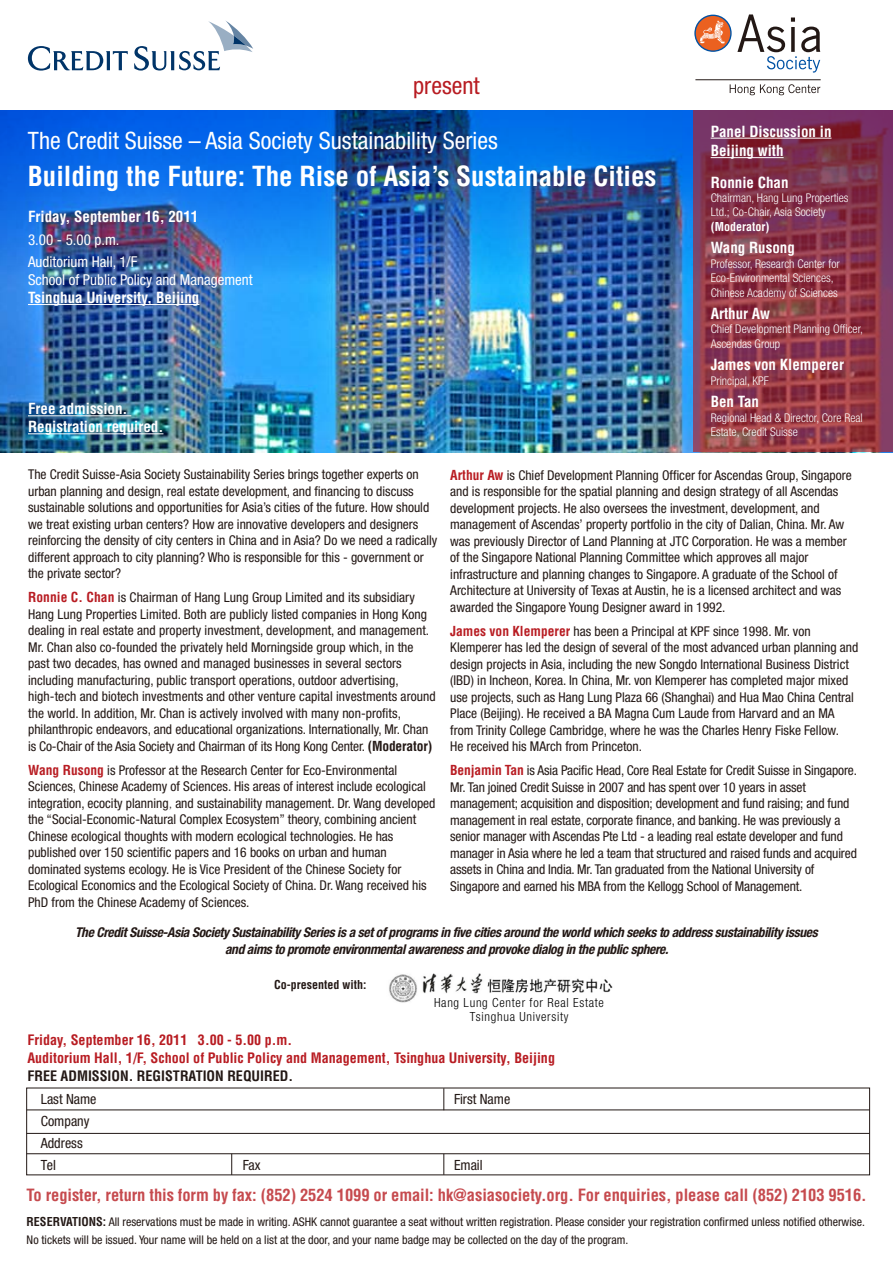
<style>
.page{position:relative;width:893px;height:1263px;background:#fff}
.page>*{position:absolute;margin:0;border:0;box-sizing:border-box;transform-origin:0 0}
.t1{font:700 condensed 27px "Helvetica";color:#fff}
.t2{font:condensed 24px "Helvetica Neue";color:#fff}
.t3{font:condensed 24px "Helvetica Neue";color:#b81c22}
.t4{font:700 condensed 16.5px "Helvetica";letter-spacing:-.005em;color:#c64a4e}
.t5{font:700 condensed 15px/19.5px "Helvetica";color:#fff}
.t6{font:condensed 15px/22.5px "Helvetica Neue";color:#fff}
.t7{font:700 condensed 14.1px/18px "Helvetica";color:#b81c22}
.t8{font:condensed 14.1px/21.9px "Helvetica Neue";color:#231815}
.t9{font:700 condensed 14.1px "Helvetica";color:#231815}
.t10{font:condensed 13.5px/16.5px "Helvetica Neue";color:#231815}
.t11{font:italic 700 condensed 13.5px/16.5px "Helvetica Neue";letter-spacing:-.025em;color:#231815;text-align:center}
.t12{font:300 condensed 12.6px/14.2px "Helvetica Neue";letter-spacing:.055em;color:#000;text-align:center}
.t13{font:condensed 12px/18px "Helvetica Neue";color:#231815}
.t14{font:300 condensed 12px/14.4px "Helvetica Neue";color:#fff}
.t15{font:700 condensed 12px "Helvetica";color:#231815}
.t16{font:700 condensed 12px "Helvetica";color:#fff}
.s1{font-family:"Helvetica";font-weight:700;color:#b81c22}
.s2{font-family:"Helvetica";font-weight:700}
.s3{font-family:"Adobe Ming Std";font-weight:300;font-stretch:normal}
</style>
<div class="page">
<img style="left:0;top:110px;width:893px;height:343px">
<svg style="left:693px;top:110px;width:200px;height:342px;background:#88354c"></svg>
<img style="left:389px;top:973px;width:224px;height:30px">
<hr style="left:27px;top:1110px;width:843px;height:1px;background:#221815">
<hr style="left:27px;top:1133px;width:843px;height:1px;background:#221815">
<hr style="left:27px;top:1153px;width:843px;height:1px;background:#221815">
<svg style="left:231px;top:1154px;width:1px;height:21px"></svg>
<svg style="left:444px;top:1154px;width:1px;height:21px"></svg>
<svg style="left:444px;top:1088px;width:1px;height:22px"></svg>
<hr style="left:695px;top:79px;width:126px;height:1px;background:#231815">
<svg style="left:730px;top:84px;width:90px;height:11px"></svg>
<svg style="left:694px;top:14px;width:126px;height:59px"></svg>
<hr style="left:711px;top:138px;width:120px;height:1px;background:#fff">
<hr style="left:711px;top:157px;width:73px;height:1px;background:#fff">
<hr style="left:28px;top:304px;width:171px;height:1px;background:#fff">
<hr style="left:28px;top:415px;width:103px;height:1px;background:#fff">
<hr style="left:28px;top:433px;width:135px;height:1px;background:#fff">
<svg style="left:28px;top:46px;width:100px;height:25px"></svg>
<svg style="left:134px;top:20px;width:119px;height:51px"></svg>
<div style="left:426px;top:995px;width:182px;height:32px;background:#fff"></div>
<h2 class="t3" style="left:413px;top:72px;width:68px">present</h2>
<h2 class="t2" style="left:28px;top:127px;width:471px">The Credit Suisse – Asia Society Sustainability Series</h2>
<h1 class="t1" style="left:28px;top:159px;width:630px">Building the Future: The Rise of Asia’s Sustainable Cities</h1>
<p class="t5" style="left:28px;top:207px;width:172px">Friday, September 16, 2011</p>
<p class="t6" style="left:28px;top:228px;width:111px">3.00 - 5.00 p.m.<br>Auditorium Hall, 1/F</p>
<p class="t6" style="left:28px;top:268px;width:226px">School of Public Policy and Management</p>
<p class="t5" style="left:28px;top:288px;width:173px">Tsinghua University, Beijing</p>
<p class="t5" style="left:28px;top:400px;width:137px;line-height:18px">Free admission.<br>Registration required.</p>
<p class="t5" style="left:711px;top:121px;width:122px">Panel Discussion in<br>Beijing with</p>
<p class="t5" style="left:711px;top:172px;width:79px">Ronnie Chan</p>
<p class="t14" style="left:711px;top:190px;width:139px">Chairman, Hang Lung Properties<br>Ltd.; Co-Chair, Asia Society</p>
<p class="t16" style="left:711px;top:219px;width:60px">(Moderator)</p>
<p class="t5" style="left:711px;top:238px;width:86px">Wang Rusong</p>
<p class="t14" style="left:711px;top:256px;width:131px">Professor, Research Center for<br>Eco-Environmental Sciences,<br>Chinese Academy of Sciences</p>
<p class="t5" style="left:711px;top:304px;width:61px">Arthur Aw</p>
<p class="t14" style="left:711px;top:322px;width:154px">Chief Development Planning Officer,<br>Ascendas Group</p>
<p class="t5" style="left:711px;top:355px;width:135px">James von Klemperer</p>
<p class="t14" style="left:711px;top:373px;width:60px">Principal, KPF</p>
<p class="t5" style="left:711px;top:392px;width:50px">Ben Tan</p>
<p class="t14" style="left:711px;top:410px;width:154px">Regional Head &amp; Director, Core Real<br>Estate, Credit Suisse</p>
<p class="t10" style="left:28px;top:466px;width:411px">The Credit Suisse-Asia Society Sustainability Series brings together experts on urban planning and design, real estate development, and financing to discuss sustainable solutions and opportunities for Asia’s cities of the future. How should we treat existing urban centers? How are innovative developers and designers reinforcing the density of city centers in China and in Asia? Do we need a radically different approach to city planning? Who is responsible for this - government or the private sector?</p>
<p class="t10" style="left:28px;top:589px;width:409px"><span class="s1">Ronnie C. Chan</span> is Chairman of Hang Lung Group Limited and its subsidiary Hang Lung Properties Limited. Both are publicly listed companies in Hong Kong dealing in real estate and property investment, development, and management.<br>Mr. Chan also co-founded the privately held Morningside group which, in the past two decades, has owned and managed businesses in several sectors including manufacturing, public transport operations, outdoor advertising, high-tech and biotech investments and other venture capital investments around the world. In addition, Mr. Chan is actively involved with many non-profits, philanthropic endeavors, and educational organizations. Internationally, Mr. Chan is Co-Chair of the Asia Society and Chairman of its Hong Kong Center. <span class="s2">(Moderator)</span></p>
<p class="t10" style="left:28px;top:762px;width:409px"><span class="s1">Wang Rusong</span> is Professor at the Research Center for Eco-Environmental Sciences, Chinese Academy of Sciences. His areas of interest include ecological integration, ecocity planning<span class="s3">,</span> and sustainability management. Dr. Wang developed the “Social-Economic-Natural Complex Ecosystem” theory, combining ancient Chinese ecological thoughts with modern ecological technologies. He has published over 150 scientific papers and 16 books on urban and human dominated systems ecology. He is Vice President of the Chinese Society for Ecological Economics and the Ecological Society of China. Dr. Wang received his PhD from the Chinese Academy of Sciences.</p>
<p class="t10" style="left:450px;top:466px;width:403px"><span class="s1">Arthur Aw</span> is Chief Development Planning Officer for Ascendas Group, Singapore and is responsible for the spatial planning and design strategy of all Ascendas development projects. He also oversees the investment, development, and management of Ascendas’ property portfolio in the city of Dalian, China. Mr. Aw was previously Director of Land Planning at JTC Corporation. He was a member of the Singapore National Planning Committee which approves all major infrastructure and planning changes to Singapore. A graduate of the School of Architecture at University of Texas at Austin, he is a licensed architect and was awarded the Singapore Young Designer award in 1992.</p>
<p class="t10" style="left:450px;top:622px;width:410px"><span class="s1">James von Klemperer</span> has been a Principal at KPF since 1998. Mr. von Klemperer has led the design of several of the most advanced urban planning and design projects in Asia, including the new Songdo International Business District (IBD) in Incheon, Korea. In China, Mr. von Klemperer has completed major mixed use projects, such as Hang Lung Plaza 66 (Shanghai) and Hua Mao China Central Place (Beijing). He received a BA Magna Cum Laude from Harvard and an MA from Trinity College Cambridge, where he was the Charles Henry Fiske Fellow.<br>He received his MArch from Princeton.</p>
<p class="t10" style="left:450px;top:762px;width:408px"><span class="s1">Benjamin Tan</span> is Asia Pacific Head, Core Real Estate for Credit Suisse in Singapore.<br>Mr. Tan joined Credit Suisse in 2007 and has spent over 10 years in asset management; acquisition and disposition; development and fund raising; and fund management in real estate, corporate finance, and banking. He was previously a senior manager with Ascendas Pte Ltd - a leading real estate developer and fund manager in Asia where he led a team that structured and raised funds and acquired assets in China and India. Mr. Tan graduated from the National University of Singapore and earned his MBA from the Kellogg School of Management.</p>
<p class="t11" style="left:75px;top:924px;width:744px">The Credit Suisse-Asia Society Sustainability Series is a set of programs in five cities around the world which seeks to address sustainability issues and aims to promote environmental awareness and provoke dialog in the public sphere.</p>
<p class="t15" style="left:274px;top:977px;width:94px">Co-presented with:</p>
<p class="t12" style="left:434px;top:995px;width:171px">Hang Lung Center for Real Estate<br>Tsinghua University</p>
<p class="t7" style="left:27px;top:1031px;width:529px">Friday, September 16, 2011 3.00 - 5.00 p.m.<br>Auditorium Hall, 1/F, School of Public Policy and Management, Tsinghua University, Beijing</p>
<p class="t9" style="left:27px;top:1067px;width:267px">FREE ADMISSION. REGISTRATION REQUIRED.</p>
<p class="t8" style="left:41px;top:1088px;width:57px">Last Name</p>
<p class="t8" style="left:454px;top:1088px;width:58px">First Name</p>
<p class="t8" style="left:41px;top:1110px;width:50px">Company<br>Address<br>Tel</p>
<p class="t8" style="left:243px;top:1154px;width:19px">Fax</p>
<p class="t8" style="left:454px;top:1154px;width:30px">Email</p>
<p class="t4" style="left:27px;top:1185px;width:842px">To register, return this form by fax: (852) 2524 1099 or email: hk@asiasociety.org. For enquiries, please call (852) 2103 9516.</p>
<p class="t13" style="left:27px;top:1212px;width:840px"><span class="s2">RESERVATIONS:</span> All reservations must be made in writing. ASHK cannot guarantee a seat without written registration. Please consider your registration confirmed unless notified otherwise.<br>No tickets will be issued. Your name will be held on a list at the door, and your name badge may be collected on the day of the program.</p>
</div>
